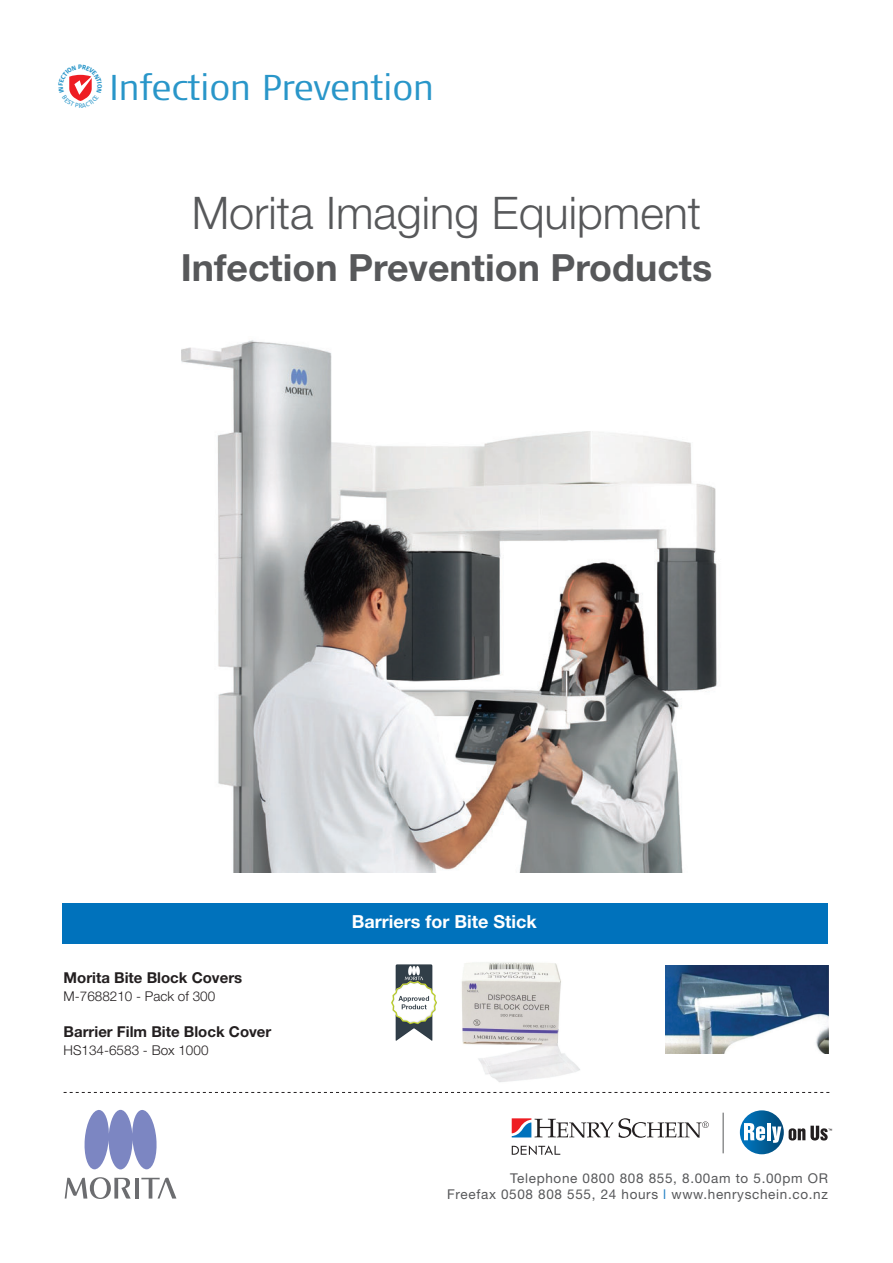
<style>
.page{position:relative;width:893px;height:1263px;background:#fff}
.page>*{position:absolute;margin:0;border:0;box-sizing:border-box;transform-origin:0 0}
.t1{font:300 45px "Helvetica Neue LT Std";color:#57585a}
.t2{font:700 37.5px "Helvetica Neue LT Std";color:#57585a}
.t3{font:300 35.85px "Signa Cond";letter-spacing:-.01em;color:#2996c9;scale:1.12 1}
.t4{font:700 18px "Helvetica Neue LT Std";color:#fff}
.t5{font:700 15px "Helvetica Neue LT Std";color:#231f20}
.t6{font:13.5px/16.2px "Helvetica Neue LT Std";letter-spacing:.05em;color:#57585a;text-align:right}
.t7{font:300 13.5px "Helvetica Neue LT Std";color:#231f20}
.s1{color:#2783c5}
</style>
<div class="page">
<img style="left:181px;top:340px;width:537px;height:532px">
<svg style="left:739px;top:1110px;width:44px;height:44px"></svg>
<svg style="left:744px;top:1123px;width:21px;height:18px"></svg>
<hr style="left:767px;top:1123px;width:3px;height:17px;background:#fff">
<svg style="left:772px;top:1127px;width:9px;height:16px"></svg>
<svg style="left:788px;top:1126px;width:44px;height:15px"></svg>
<svg style="left:511px;top:1118px;width:197px;height:20px"></svg>
<svg style="left:511px;top:1145px;width:49px;height:10px"></svg>
<hr style="left:722px;top:1113px;width:1px;height:40px;background:#57585a">
<img style="left:665px;top:965px;width:163px;height:89px">
<div style="left:63px;top:904px;width:765px;height:40px;background:#0072bc"></div>
<svg style="left:64px;top:1092px;width:765px;height:1px"></svg>
<svg style="left:84px;top:1110px;width:73px;height:60px"></svg>
<svg style="left:141px;top:1178px;width:35px;height:21px"></svg>
<hr style="left:135px;top:1178px;width:3px;height:21px;background:#6c6d70">
<svg style="left:65px;top:1177px;width:66px;height:22px"></svg>
<img style="left:461px;top:962px;width:119px;height:120px">
<img style="left:391px;top:965px;width:46px;height:76px">
<svg style="left:69px;top:74px;width:23px;height:27px"></svg>
<h3 class="t3" style="left:110px;top:68px;width:291px">Infection Prevention</h3>
<h1 class="t1" style="left:192px;top:197px;width:511px">Morita Imaging Equipment</h1>
<h2 class="t2" style="left:181px;top:255px;width:533px">Infection Prevention Products</h2>
<p class="t5" style="left:64px;top:973px;width:180px">Morita Bite Block Covers</p>
<p class="t7" style="left:64px;top:992px;width:153px">M-7688210 - Pack of 300</p>
<p class="t5" style="left:64px;top:1027px;width:209px">Barrier Film Bite Block Cover</p>
<p class="t7" style="left:64px;top:1046px;width:146px">HS134-6583 - Box 1000</p>
<h3 class="t4" style="left:352px;top:915px;width:186px">Barriers for Bite Stick</h3>
<p class="t6" style="left:447px;top:1172px;width:382px">Telephone 0800 808 855, 8.00am to 5.00pm OR<br>Freefax 0508 808 555, 24 hours <span class="s1">l</span> www.henryschein.co.nz</p>
</div>
